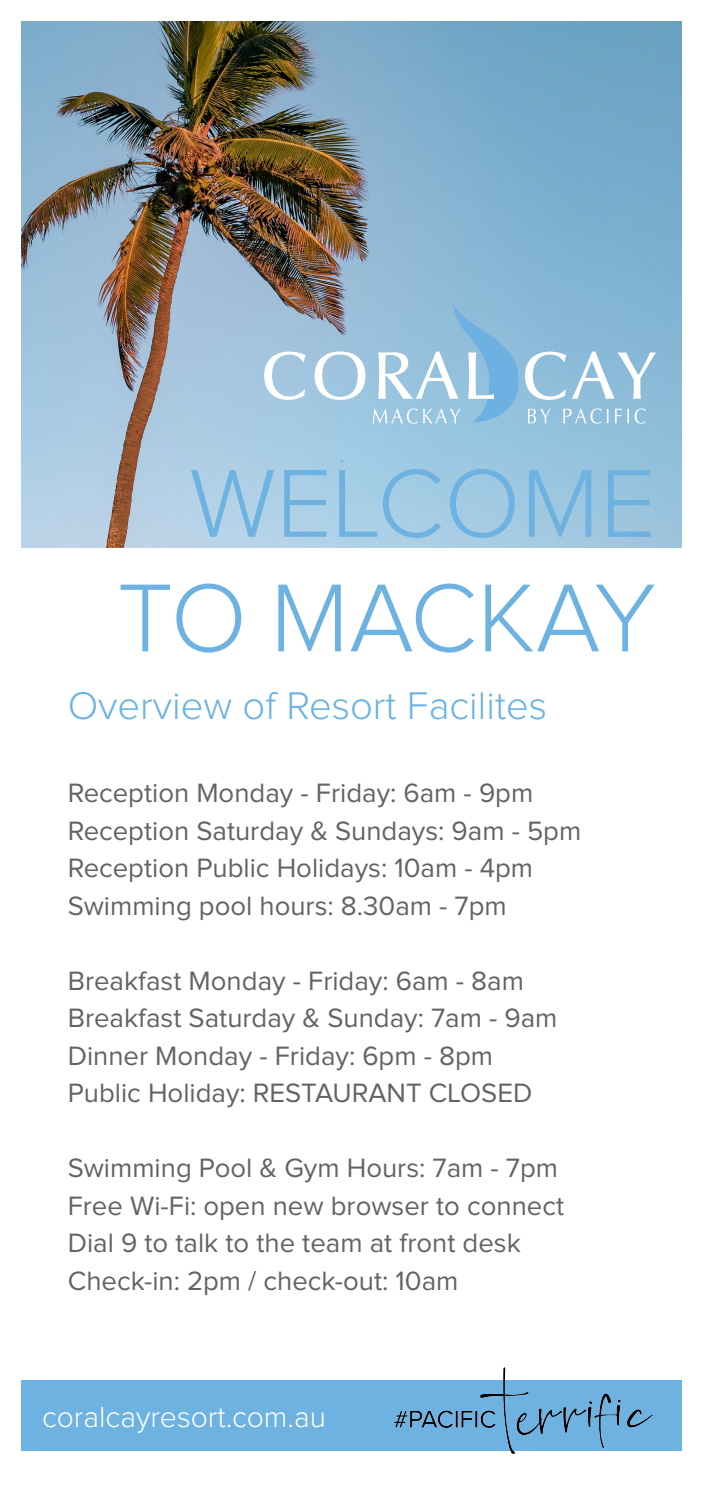
<style>
.page{position:relative;width:702px;height:1489px;background:#fff}
.page>*{position:absolute;margin:0;border:0;box-sizing:border-box;transform-origin:0 0}
.t1{font:300 100px "Proxima Nova";color:#6db2e1}
.t2{font:300 40px "Proxima Nova";color:#6ab2e2}
.t3{font:300 30px "Proxima Nova";color:#fff}
.t4{font:27.5px/37.5px "Proxima Nova";color:#636366}
</style>
<div class="page">
<img style="left:21px;top:21px;width:660px;height:527px">
<div style="left:21px;top:1379px;width:660px;height:71px;background:#6db2e1"></div>
<img style="left:395px;top:1367px;width:258px;height:86px">
<svg style="left:264px;top:351px;width:41px;height:49px"></svg>
<svg style="left:314px;top:351px;width:51px;height:49px"></svg>
<svg style="left:372px;top:303px;width:284px;height:120px;background:#98c3de"></svg>
<p class="t1" style="left:189px;top:448px;width:468px">WELCOME</p>
<p class="t1" style="left:117px;top:562px;width:540px">TO MACKAY</p>
<p class="t2" style="left:68px;top:683px;width:481px">Overview of Resort Facilites</p>
<p class="t4" style="left:68px;top:774px;width:515px">Reception Monday - Friday: 6am - 9pm Reception Saturday &amp; Sundays: 9am - 5pm Reception Public Holidays: 10am - 4pm Swimming pool hours: 8.30am - 7pm</p>
<p class="t4" style="left:68px;top:962px;width:491px">Breakfast Monday - Friday: 6am - 8am Breakfast Saturday &amp; Sunday: 7am - 9am Dinner Monday - Friday: 6pm - 8pm Public Holiday: RESTAURANT CLOSED</p>
<p class="t4" style="left:68px;top:1149px;width:498px">Swimming Pool &amp; Gym Hours: 7am - 7pm Free Wi-Fi: open new browser to connect Dial 9 to talk to the team at front desk Check-in: 2pm / check-out: 10am</p>
<p class="t3" style="left:42px;top:1400px;width:285px">coralcayresort.com.au</p>
</div>
